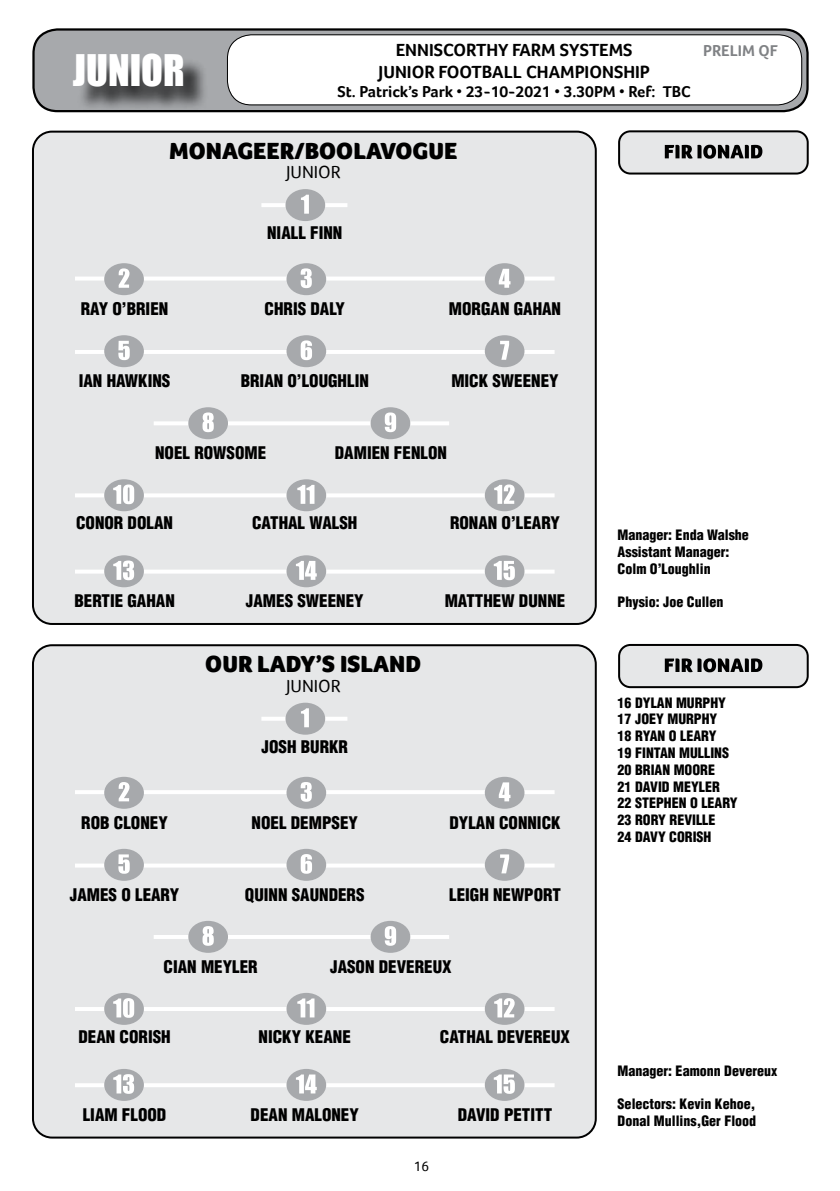
<style>
.page{position:relative;width:840px;height:1191px;background:#fff}
.page>*{position:absolute;margin:0;border:0;box-sizing:border-box;transform-origin:0 0}
.t1{font:40px "Impact";color:#fff}
.t2{font:900 24px "Foco";color:#000}
.t3{font:24px "Minion Pro";letter-spacing:-.005em;color:#000}
.t4{font:700 18px/21.6px "Foco";color:#000;text-align:center}
.t5{font:18px "Foco";color:#000}
.t6{font:900 condensed 17px "Helvetica";color:#000}
.t7{font:700 16px "Foco";color:#000}
.t8{font:700 16px "Foco";color:#808285}
.t9{font:900 condensed 14px/16.8px "Helvetica";color:#000}
.t10{font:14px "Foco";color:#000}
.s1{font-family:"Arial";font-weight:400}
</style>
<div class="page">
<div style="left:33px;top:29px;width:774px;height:82px;background:#a7a9ac;border-radius:24px"></div>
<div style="left:32px;top:28px;width:776px;height:84px;border:2px solid #000;border-radius:24px"></div>
<div style="left:227px;top:35px;width:574px;height:70px;background:#fff;border-radius:24px"></div>
<div style="left:227px;top:35px;width:574px;height:70px;border:1px solid #000;border-radius:24px"></div>
<div style="left:77px;top:57px;width:131px;height:55px;background:#000;opacity:.75"></div>
<div style="left:618px;top:131px;width:189px;height:42px;background:#e6e7e8;border-radius:11px"></div>
<div style="left:617px;top:130px;width:191px;height:44px;border:2px solid #000;border-radius:11px"></div>
<div style="left:33px;top:132px;width:562px;height:492px;background:#e6e7e8;border-radius:19px"></div>
<div style="left:32px;top:131px;width:564px;height:494px;border:2px solid #000;border-radius:19px"></div>
<svg style="left:664px;top:145px;width:98px;height:14px"></svg>
<svg style="left:75px;top:276px;width:479px;height:4px"></svg>
<hr style="left:261px;top:203px;width:86px;height:4px;background:#fff">
<hr style="left:75px;top:350px;width:479px;height:4px;background:#fff">
<hr style="left:75px;top:493px;width:479px;height:4px;background:#fff">
<svg style="left:75px;top:569px;width:479px;height:4px"></svg>
<hr style="left:154px;top:421px;width:295px;height:4px;background:#fff">
<div style="left:285px;top:189px;width:40px;height:32px;background:#a7a9ac;border-radius:50%"></div>
<svg style="left:301px;top:195px;width:8px;height:19px"></svg>
<div style="left:104px;top:263px;width:40px;height:32px;background:#a7a9ac;border-radius:50%"></div>
<svg style="left:119px;top:268px;width:10px;height:20px"></svg>
<div style="left:286px;top:263px;width:40px;height:32px;background:#a7a9ac;border-radius:50%"></div>
<svg style="left:300px;top:268px;width:12px;height:20px"></svg>
<div style="left:484px;top:263px;width:40px;height:32px;background:#a7a9ac;border-radius:50%"></div>
<svg style="left:498px;top:269px;width:12px;height:19px"></svg>
<div style="left:104px;top:335px;width:40px;height:32px;background:#a7a9ac;border-radius:50%"></div>
<svg style="left:118px;top:341px;width:12px;height:19px"></svg>
<div style="left:286px;top:335px;width:40px;height:32px;background:#a7a9ac;border-radius:50%"></div>
<svg style="left:300px;top:340px;width:12px;height:20px"></svg>
<div style="left:188px;top:407px;width:40px;height:32px;background:#a7a9ac;border-radius:50%"></div>
<svg style="left:202px;top:412px;width:12px;height:20px"></svg>
<div style="left:370px;top:407px;width:40px;height:32px;background:#a7a9ac;border-radius:50%"></div>
<svg style="left:384px;top:412px;width:12px;height:20px"></svg>
<div style="left:484px;top:335px;width:40px;height:32px;background:#a7a9ac;border-radius:50%"></div>
<svg style="left:500px;top:341px;width:9px;height:19px"></svg>
<div style="left:104px;top:479px;width:40px;height:32px;background:#a7a9ac;border-radius:50%"></div>
<svg style="left:113px;top:484px;width:21px;height:20px"></svg>
<div style="left:286px;top:479px;width:40px;height:32px;background:#a7a9ac;border-radius:50%"></div>
<svg style="left:297px;top:485px;width:17px;height:19px"></svg>
<div style="left:484px;top:479px;width:40px;height:32px;background:#a7a9ac;border-radius:50%"></div>
<svg style="left:494px;top:484px;width:20px;height:20px"></svg>
<div style="left:104px;top:555px;width:40px;height:32px;background:#a7a9ac;border-radius:50%"></div>
<svg style="left:113px;top:560px;width:21px;height:20px"></svg>
<div style="left:286px;top:555px;width:40px;height:32px;background:#a7a9ac;border-radius:50%"></div>
<svg style="left:296px;top:561px;width:20px;height:19px"></svg>
<div style="left:484px;top:555px;width:40px;height:32px;background:#a7a9ac;border-radius:50%"></div>
<svg style="left:493px;top:561px;width:21px;height:19px"></svg>
<div style="left:618px;top:645px;width:189px;height:42px;background:#e6e7e8;border-radius:11px"></div>
<div style="left:617px;top:644px;width:191px;height:44px;border:2px solid #000;border-radius:11px"></div>
<div style="left:33px;top:645px;width:562px;height:492px;background:#e6e7e8;border-radius:19px"></div>
<div style="left:32px;top:644px;width:564px;height:494px;border:2px solid #000;border-radius:19px"></div>
<svg style="left:664px;top:658px;width:98px;height:14px"></svg>
<hr style="left:75px;top:790px;width:479px;height:4px;background:#fff">
<svg style="left:261px;top:717px;width:86px;height:3px"></svg>
<svg style="left:75px;top:863px;width:479px;height:4px"></svg>
<hr style="left:75px;top:1007px;width:479px;height:4px;background:#fff">
<hr style="left:75px;top:1083px;width:479px;height:4px;background:#fff">
<hr style="left:154px;top:935px;width:295px;height:4px;background:#fff">
<div style="left:285px;top:702px;width:40px;height:32px;background:#a7a9ac;border-radius:50%"></div>
<svg style="left:301px;top:708px;width:8px;height:19px"></svg>
<div style="left:104px;top:777px;width:40px;height:31px;background:#a7a9ac;border-radius:50%"></div>
<svg style="left:119px;top:782px;width:10px;height:19px"></svg>
<div style="left:286px;top:777px;width:40px;height:31px;background:#a7a9ac;border-radius:50%"></div>
<svg style="left:300px;top:782px;width:12px;height:19px"></svg>
<div style="left:484px;top:777px;width:40px;height:31px;background:#a7a9ac;border-radius:50%"></div>
<svg style="left:498px;top:782px;width:12px;height:19px"></svg>
<div style="left:104px;top:849px;width:40px;height:31px;background:#a7a9ac;border-radius:50%"></div>
<svg style="left:118px;top:854px;width:12px;height:19px"></svg>
<div style="left:286px;top:849px;width:40px;height:31px;background:#a7a9ac;border-radius:50%"></div>
<svg style="left:300px;top:854px;width:12px;height:19px"></svg>
<div style="left:188px;top:921px;width:40px;height:31px;background:#a7a9ac;border-radius:50%"></div>
<svg style="left:202px;top:926px;width:12px;height:19px"></svg>
<div style="left:370px;top:921px;width:40px;height:31px;background:#a7a9ac;border-radius:50%"></div>
<svg style="left:384px;top:926px;width:12px;height:19px"></svg>
<div style="left:484px;top:849px;width:40px;height:31px;background:#a7a9ac;border-radius:50%"></div>
<svg style="left:500px;top:854px;width:9px;height:19px"></svg>
<div style="left:104px;top:993px;width:40px;height:31px;background:#a7a9ac;border-radius:50%"></div>
<svg style="left:113px;top:998px;width:21px;height:19px"></svg>
<div style="left:286px;top:993px;width:40px;height:31px;background:#a7a9ac;border-radius:50%"></div>
<svg style="left:297px;top:998px;width:17px;height:19px"></svg>
<div style="left:484px;top:993px;width:40px;height:31px;background:#a7a9ac;border-radius:50%"></div>
<svg style="left:494px;top:998px;width:20px;height:19px"></svg>
<div style="left:104px;top:1069px;width:40px;height:31px;background:#a7a9ac;border-radius:50%"></div>
<svg style="left:113px;top:1074px;width:21px;height:19px"></svg>
<div style="left:286px;top:1069px;width:40px;height:31px;background:#a7a9ac;border-radius:50%"></div>
<svg style="left:296px;top:1074px;width:20px;height:19px"></svg>
<div style="left:484px;top:1069px;width:40px;height:31px;background:#a7a9ac;border-radius:50%"></div>
<svg style="left:493px;top:1074px;width:21px;height:19px"></svg>
<h1 class="t1" style="left:73px;top:39px;width:113px">JUNIOR</h1>
<p class="t4" style="left:378px;top:39px;width:272px">ENNISCORTHY FARM SYSTEMS<br>JUNIOR FOOTBALL CHAMPIONSHIP</p>
<p class="t7" style="left:337px;top:82px;width:355px">St. Patrick’s Park <span class="s1">•</span> 23-10-2021 <span class="s1">•</span> 3.30PM <span class="s1">•</span> Ref: TBC</p>
<p class="t8" style="left:702px;top:42px;width:76px">PRELIM QF</p>
<h2 class="t2" style="left:169px;top:137px;width:289px">MONAGEER/BOOLAVOGUE</h2>
<p class="t5" style="left:286px;top:162px;width:56px">JUNIOR</p>
<p class="t6" style="left:267px;top:222px;width:77px">NIALL FINN</p>
<p class="t6" style="left:81px;top:298px;width:89px">RAY O’BRIEN</p>
<p class="t6" style="left:79px;top:370px;width:93px">IAN HAWKINS</p>
<p class="t6" style="left:264px;top:298px;width:82px">CHRIS DALY</p>
<p class="t6" style="left:240px;top:370px;width:130px">BRIAN O’LOUGHLIN</p>
<p class="t6" style="left:448px;top:298px;width:113px">MORGAN GAHAN</p>
<p class="t6" style="left:451px;top:370px;width:109px">MICK SWEENEY</p>
<p class="t6" style="left:155px;top:442px;width:113px">NOEL ROWSOME</p>
<p class="t6" style="left:334px;top:442px;width:113px">DAMIEN FENLON</p>
<p class="t6" style="left:76px;top:512px;width:98px">CONOR DOLAN</p>
<p class="t6" style="left:252px;top:512px;width:107px">CATHAL WALSH</p>
<p class="t6" style="left:450px;top:512px;width:111px">RONAN O’LEARY</p>
<p class="t6" style="left:74px;top:590px;width:102px">BERTIE GAHAN</p>
<p class="t6" style="left:246px;top:590px;width:119px">JAMES SWEENEY</p>
<p class="t6" style="left:444px;top:590px;width:122px">MATTHEW DUNNE</p>
<h2 class="t2" style="left:205px;top:650px;width:217px">OUR LADY’S ISLAND</h2>
<p class="t5" style="left:286px;top:675px;width:56px">JUNIOR</p>
<p class="t6" style="left:261px;top:736px;width:88px">JOSH BURKR</p>
<p class="t6" style="left:81px;top:812px;width:88px">ROB CLONEY</p>
<p class="t6" style="left:251px;top:812px;width:108px">NOEL DEMPSEY</p>
<h2 class="t3" style="left:193px;top:809px;width:155px">our lady’s island</h2>
<p class="t6" style="left:449px;top:812px;width:113px">DYLAN CONNICK</p>
<p class="t6" style="left:70px;top:884px;width:111px">JAMES O LEARY</p>
<p class="t6" style="left:245px;top:884px;width:121px">QUINN SAUNDERS</p>
<p class="t6" style="left:449px;top:884px;width:113px">LEIGH NEWPORT</p>
<p class="t6" style="left:163px;top:956px;width:96px">CIAN MEYLER</p>
<p class="t6" style="left:330px;top:956px;width:123px">JASON DEVEREUX</p>
<p class="t6" style="left:78px;top:1026px;width:94px">DEAN CORISH</p>
<p class="t6" style="left:83px;top:1104px;width:85px">LIAM FLOOD</p>
<p class="t6" style="left:258px;top:1026px;width:94px">NICKY KEANE</p>
<p class="t6" style="left:250px;top:1104px;width:110px">DEAN MALONEY</p>
<p class="t6" style="left:439px;top:1026px;width:131px">CATHAL DEVEREUX</p>
<p class="t10" style="left:413px;top:1158px;width:17px">16</p>
<p class="t6" style="left:457px;top:1104px;width:96px">DAVID PETITT</p>
<p class="t9" style="left:617px;top:526px;width:133px">Manager: Enda Walshe<br>Assistant Manager:<br>Colm O’Loughlin</p>
<p class="t9" style="left:617px;top:593px;width:107px">Physio: Joe Cullen</p>
<p class="t9" style="left:617px;top:694px;width:121px">16 DYLAN MURPHY<br>17 JOEY MURPHY<br>18 RYAN O LEARY<br>19 FINTAN MULLINS<br>20 BRIAN MOORE<br>21 DAVID MEYLER<br>22 STEPHEN O LEARY<br>23 RORY REVILLE<br>24 DAVY CORISH</p>
<p class="t9" style="left:617px;top:1062px;width:161px">Manager: Eamonn Devereux</p>
<p class="t9" style="left:617px;top:1095px;width:140px">Selectors: Kevin Kehoe,<br>Donal Mullins,Ger Flood</p>
</div>
